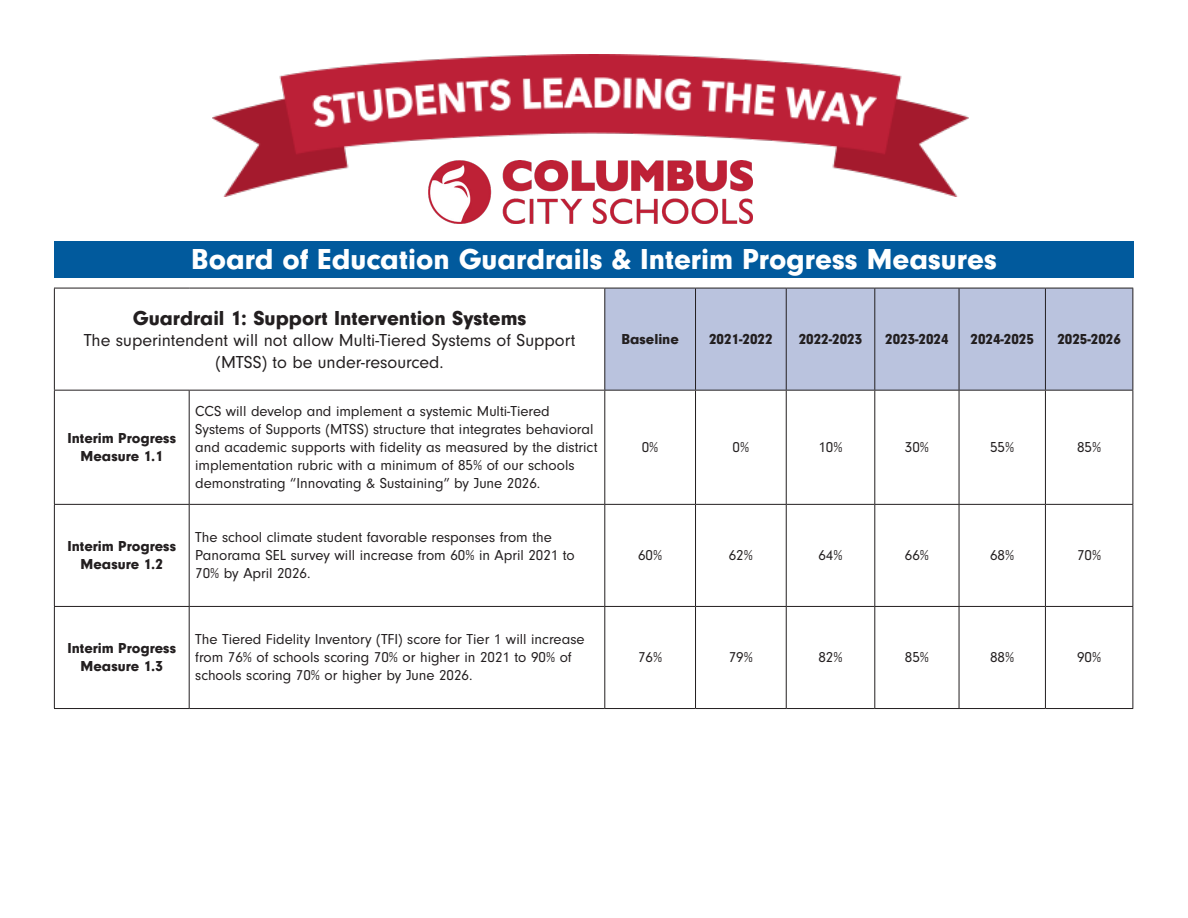
<style>
.page{position:relative;width:1188px;height:918px;background:#fff}
.page>*{position:absolute;margin:0;border:0;box-sizing:border-box;transform-origin:0 0}
.t1{font:900 30px "Neuzeit Gro";color:#fff}
.t2{font:900 21px "Neuzeit Gro";color:#231f20}
.t3{font:18px/21.6px "Neuzeit Gro";color:#231f20;text-align:center}
.t4{font:15px/18px "Neuzeit Gro";color:#231f20}
.t5{font:900 15px/18px "Neuzeit Gro";color:#231f20;text-align:center}
</style>
<div class="page">
<img style="left:213px;top:54px;width:756px;height:143px">
<img style="left:429px;top:160px;width:324px;height:63px">
<div style="left:54px;top:241px;width:1080px;height:37px;background:#015a9d"></div>
<div style="left:605px;top:289px;width:527px;height:101px;background:#bac3de"></div>
<hr style="left:54px;top:288px;width:135px;height:1px;background:#231f20">
<hr style="left:54px;top:288px;width:1px;height:102px;background:#231f20">
<hr style="left:189px;top:288px;width:416px;height:1px;background:#231f20">
<hr style="left:605px;top:288px;width:91px;height:1px;background:#231f20">
<hr style="left:604px;top:288px;width:1px;height:102px;background:#231f20">
<hr style="left:696px;top:288px;width:90px;height:1px;background:#231f20">
<hr style="left:695px;top:288px;width:1px;height:102px;background:#231f20">
<hr style="left:786px;top:288px;width:89px;height:1px;background:#231f20">
<hr style="left:786px;top:288px;width:1px;height:102px;background:#231f20">
<hr style="left:875px;top:288px;width:84px;height:1px;background:#231f20">
<hr style="left:874px;top:288px;width:1px;height:102px;background:#231f20">
<hr style="left:959px;top:288px;width:86px;height:1px;background:#231f20">
<hr style="left:959px;top:288px;width:1px;height:102px;background:#231f20">
<hr style="left:1045px;top:288px;width:88px;height:1px;background:#231f20">
<hr style="left:1045px;top:288px;width:1px;height:102px;background:#231f20">
<hr style="left:1132px;top:288px;width:1px;height:102px;background:#231f20">
<hr style="left:54px;top:390px;width:135px;height:1px;background:#231f20">
<hr style="left:54px;top:391px;width:1px;height:113px;background:#231f20">
<hr style="left:189px;top:390px;width:416px;height:1px;background:#231f20">
<hr style="left:189px;top:391px;width:1px;height:113px;background:#231f20">
<hr style="left:605px;top:390px;width:91px;height:1px;background:#231f20">
<hr style="left:604px;top:391px;width:1px;height:113px;background:#231f20">
<hr style="left:696px;top:390px;width:90px;height:1px;background:#231f20">
<hr style="left:695px;top:391px;width:1px;height:113px;background:#231f20">
<hr style="left:786px;top:390px;width:89px;height:1px;background:#231f20">
<hr style="left:786px;top:391px;width:1px;height:113px;background:#231f20">
<hr style="left:875px;top:390px;width:84px;height:1px;background:#231f20">
<hr style="left:874px;top:391px;width:1px;height:113px;background:#231f20">
<hr style="left:959px;top:390px;width:86px;height:1px;background:#231f20">
<hr style="left:959px;top:391px;width:1px;height:113px;background:#231f20">
<hr style="left:1045px;top:390px;width:88px;height:1px;background:#231f20">
<hr style="left:1045px;top:391px;width:1px;height:113px;background:#231f20">
<hr style="left:1132px;top:391px;width:1px;height:113px;background:#231f20">
<hr style="left:54px;top:504px;width:135px;height:1px;background:#231f20">
<hr style="left:54px;top:505px;width:1px;height:101px;background:#231f20">
<hr style="left:189px;top:504px;width:416px;height:1px;background:#231f20">
<hr style="left:189px;top:505px;width:1px;height:101px;background:#231f20">
<hr style="left:605px;top:504px;width:91px;height:1px;background:#231f20">
<hr style="left:604px;top:505px;width:1px;height:101px;background:#231f20">
<hr style="left:696px;top:504px;width:90px;height:1px;background:#231f20">
<hr style="left:695px;top:505px;width:1px;height:101px;background:#231f20">
<hr style="left:786px;top:504px;width:89px;height:1px;background:#231f20">
<hr style="left:786px;top:505px;width:1px;height:101px;background:#231f20">
<hr style="left:875px;top:504px;width:84px;height:1px;background:#231f20">
<hr style="left:874px;top:505px;width:1px;height:101px;background:#231f20">
<hr style="left:959px;top:504px;width:86px;height:1px;background:#231f20">
<hr style="left:959px;top:505px;width:1px;height:101px;background:#231f20">
<hr style="left:1045px;top:504px;width:88px;height:1px;background:#231f20">
<hr style="left:1045px;top:505px;width:1px;height:101px;background:#231f20">
<hr style="left:1132px;top:505px;width:1px;height:101px;background:#231f20">
<hr style="left:54px;top:606px;width:135px;height:1px;background:#231f20">
<hr style="left:54px;top:607px;width:1px;height:101px;background:#231f20">
<hr style="left:189px;top:606px;width:416px;height:1px;background:#231f20">
<hr style="left:189px;top:607px;width:1px;height:101px;background:#231f20">
<hr style="left:605px;top:606px;width:91px;height:1px;background:#231f20">
<hr style="left:604px;top:607px;width:1px;height:101px;background:#231f20">
<hr style="left:696px;top:606px;width:90px;height:1px;background:#231f20">
<hr style="left:695px;top:607px;width:1px;height:101px;background:#231f20">
<hr style="left:786px;top:606px;width:89px;height:1px;background:#231f20">
<hr style="left:786px;top:607px;width:1px;height:101px;background:#231f20">
<hr style="left:875px;top:606px;width:84px;height:1px;background:#231f20">
<hr style="left:874px;top:607px;width:1px;height:101px;background:#231f20">
<hr style="left:959px;top:606px;width:86px;height:1px;background:#231f20">
<hr style="left:959px;top:607px;width:1px;height:101px;background:#231f20">
<hr style="left:1045px;top:606px;width:88px;height:1px;background:#231f20">
<hr style="left:1045px;top:607px;width:1px;height:101px;background:#231f20">
<hr style="left:1132px;top:607px;width:1px;height:101px;background:#231f20">
<hr style="left:54px;top:708px;width:135px;height:1px;background:#231f20">
<hr style="left:189px;top:708px;width:416px;height:1px;background:#231f20">
<hr style="left:605px;top:708px;width:91px;height:1px;background:#231f20">
<hr style="left:696px;top:708px;width:90px;height:1px;background:#231f20">
<hr style="left:786px;top:708px;width:89px;height:1px;background:#231f20">
<hr style="left:875px;top:708px;width:84px;height:1px;background:#231f20">
<hr style="left:959px;top:708px;width:86px;height:1px;background:#231f20">
<hr style="left:1045px;top:708px;width:88px;height:1px;background:#231f20">
<p class="t1" style="left:191px;top:242px;width:807px">Board of Education Guardrails &amp; Interim Progress Measures</p>
<p class="t2" style="left:133px;top:306px;width:395px">Guardrail 1: Support Intervention Systems</p>
<p class="t3" style="left:84px;top:330px;width:493px">The superintendent will not allow Multi-Tiered Systems of Support (MTSS) to be under-resourced.</p>
<p class="t5" style="left:621px;top:330px;width:59px">Baseline</p>
<p class="t5" style="left:709px;top:330px;width:65px">2021-2022</p>
<p class="t5" style="left:799px;top:330px;width:65px">2022-2023</p>
<p class="t5" style="left:885px;top:330px;width:65px">2023-2024</p>
<p class="t5" style="left:971px;top:330px;width:65px">2024-2025</p>
<p class="t5" style="left:1057px;top:330px;width:65px">2025-2026</p>
<p class="t5" style="left:67px;top:429px;width:110px">Interim Progress<br>Measure 1.1</p>
<p class="t4" style="left:195px;top:403px;width:404px">CCS will develop and implement a systemic Multi-Tiered Systems of Supports (MTSS) structure that integrates behavioral and academic supports with fidelity as measured by the district implementation rubric with a minimum of 85% of our schools demonstrating “Innovating &amp; Sustaining” by June 2026.</p>
<p class="t5" style="left:67px;top:538px;width:110px">Interim Progress<br>Measure 1.2</p>
<p class="t4" style="left:195px;top:529px;width:381px">The school climate student favorable responses from the<br>Panorama SEL survey will increase from 60% in April 2021 to<br>70% by April 2026.</p>
<p class="t5" style="left:67px;top:640px;width:110px">Interim Progress<br>Measure 1.3</p>
<p class="t4" style="left:195px;top:631px;width:391px">The Tiered Fidelity Inventory (TFI) score for Tier 1 will increase from 76% of schools scoring 70% or higher in 2021 to 90% of schools scoring 70% or higher by June 2026.</p>
<p class="t4" style="left:642px;top:439px;width:18px">0%</p>
<p class="t4" style="left:733px;top:439px;width:18px">0%</p>
<p class="t4" style="left:818px;top:439px;width:26px">10%</p>
<p class="t4" style="left:905px;top:439px;width:26px">30%</p>
<p class="t4" style="left:990px;top:439px;width:26px">55%</p>
<p class="t4" style="left:1077px;top:439px;width:26px">85%</p>
<p class="t4" style="left:638px;top:547px;width:26px">60%</p>
<p class="t4" style="left:729px;top:547px;width:26px">62%</p>
<p class="t4" style="left:818px;top:547px;width:26px">64%</p>
<p class="t4" style="left:905px;top:547px;width:26px">66%</p>
<p class="t4" style="left:990px;top:547px;width:26px">68%</p>
<p class="t4" style="left:1077px;top:547px;width:26px">70%</p>
<p class="t4" style="left:638px;top:649px;width:26px">76%</p>
<p class="t4" style="left:729px;top:649px;width:26px">79%</p>
<p class="t4" style="left:818px;top:649px;width:26px">82%</p>
<p class="t4" style="left:905px;top:649px;width:26px">85%</p>
<p class="t4" style="left:990px;top:649px;width:26px">88%</p>
<p class="t4" style="left:1077px;top:649px;width:26px">90%</p>
</div>
